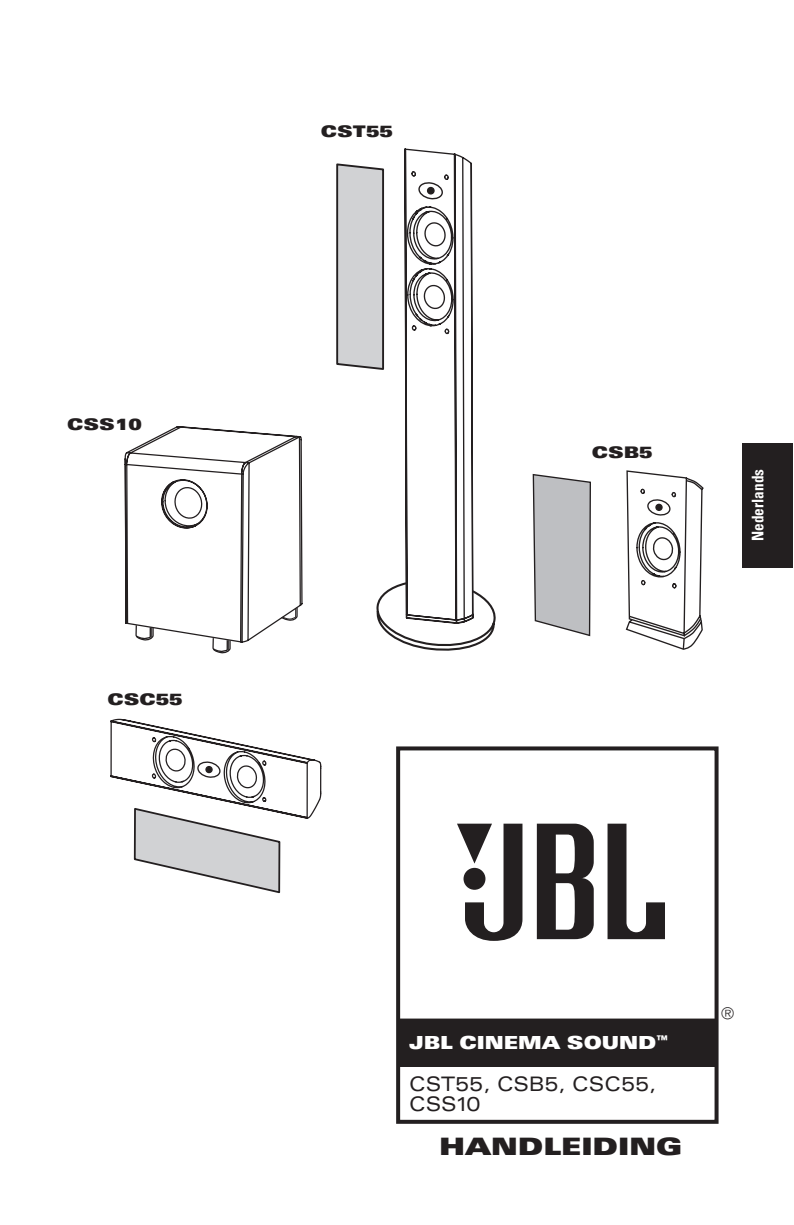
<style>
.page{position:relative;width:794px;height:1225px;background:#fff}
.page>*{position:absolute;margin:0;border:0;box-sizing:border-box;transform-origin:0 0}
.t1{font:900 expanded 24px "Univers";color:#231f20}
.t2{font:expanded 20px/20px "Univers";color:#231f20;scale:.95 1}
.t3{font:900 expanded 18px "Univers";color:#fff;scale:.95 1}
.t4{font:900 expanded 16px "Univers";color:#231f20}
.t5{font:700 condensed 16px "Univers";color:#fff;scale:.95 1}
.t6{font:16px "Helvetica";color:#231f20}
</style>
<div class="page">
<div style="left:742px;top:442px;width:50px;height:125px;background:#231f20"></div>
<svg style="left:401px;top:823px;width:312px;height:196px"></svg>
<svg style="left:607px;top:823px;width:58px;height:116px"></svg>
<svg style="left:537px;top:823px;width:57px;height:116px"></svg>
<svg style="left:457px;top:823px;width:65px;height:118px"></svg>
<div style="left:396px;top:746px;width:322px;height:377px;border:4px solid #231f20"></div>
<div style="left:399px;top:1019px;width:317px;height:47px;background:#231f20"></div>
<svg style="left:376px;top:584px;width:119px;height:66px"></svg>
<svg style="left:398px;top:429px;width:98px;height:196px"></svg>
<svg style="left:124px;top:426px;width:72px;height:210px"></svg>
<svg style="left:135px;top:624px;width:19px;height:17px"></svg>
<svg style="left:196px;top:427px;width:107px;height:227px"></svg>
<svg style="left:110px;top:718px;width:212px;height:176px"></svg>
<svg style="left:336px;top:148px;width:137px;height:281px"></svg>
<svg style="left:532px;top:470px;width:172px;height:180px"></svg>
<p class="t4" style="left:67px;top:418px;width:76px">CSS10</p>
<p class="t4" style="left:107px;top:693px;width:77px">CSC55</p>
<p class="t4" style="left:321px;top:125px;width:73px">CST55</p>
<p class="t4" style="left:592px;top:446px;width:62px">CSB5</p>
<p class="t5" style="left:752px;top:541px;width:77px;rotate:-90deg">Nederlands</p>
<p class="t3" style="left:409px;top:1035px;width:274px">JBL CINEMA SOUND<sup>™</sup></p>
<p class="t2" style="left:409px;top:1075px;width:262px">CST55, CSB5, CSC55,<br>CSS10</p>
<p class="t1" style="left:439px;top:1137px;width:245px">HANDLEIDING</p>
<p class="t6" style="left:722px;top:1007px;width:13px">®</p>
</div>
